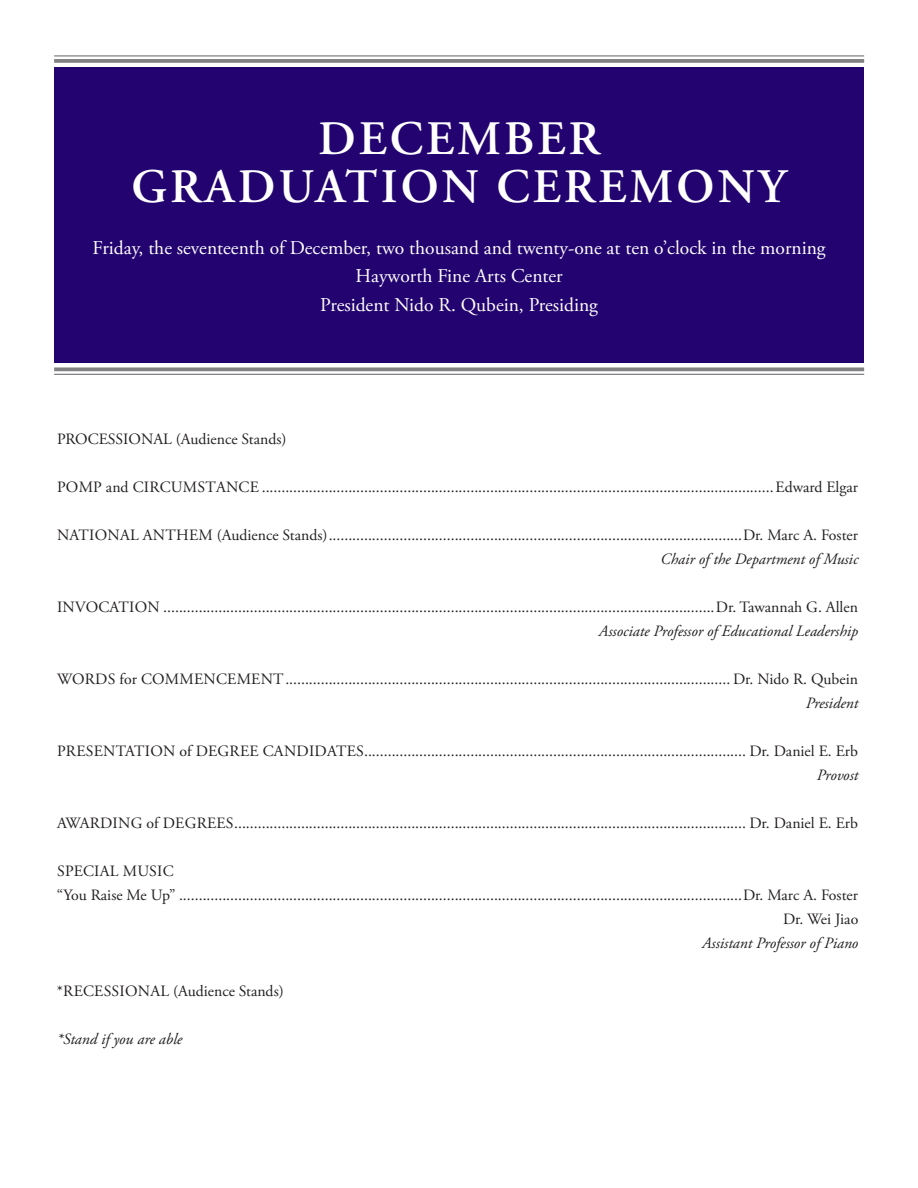
<style>
.page{position:relative;width:918px;height:1188px;background:#fff}
.page>*{position:absolute;margin:0;border:0;box-sizing:border-box;transform-origin:0 0}
.t1{font:600 48px "Adobe Garamond Pro";letter-spacing:.065em;color:#fff}
.t2{font:19.5px "Adobe Garamond Pro";color:#fff}
.t3{font:15.75px/24px "Adobe Garamond Pro";color:#231f20}
.t4{font:italic 15.75px/24px "Adobe Garamond Pro";color:#231f20;text-align:right}
.s1{font-style:normal}
</style>
<div class="page">
<div style="left:54px;top:67px;width:810px;height:296px;background:#22036f"></div>
<svg style="left:54px;top:367px;width:810px;height:4px;fill:#818183"></svg>
<hr style="left:54px;top:374px;width:810px;height:1px;background:#818183">
<hr style="left:54px;top:55px;width:810px;height:2px;background:#818183">
<svg style="left:54px;top:59px;width:810px;height:4px;fill:#858587"></svg>
<p class="t1" style="left:318px;top:111px;width:283px">DECEMBER</p>
<p class="t1" style="left:131px;top:159px;width:657px">GRADUATION CEREMONY</p>
<p class="t2" style="left:93px;top:236px;width:735px">Friday, the seventeenth of December, two thousand and twenty-one at ten o’clock in the morning</p>
<p class="t2" style="left:356px;top:265px;width:209px">Hayworth Fine Arts Center</p>
<p class="t2" style="left:320px;top:293px;width:279px">President Nido R. Qubein, Presiding</p>
<p class="t3" style="left:57px;top:428px;width:231px">PROCESSIONAL (Audience Stands)</p>
<p class="t3" style="left:57px;top:476px;width:802px">POMP and CIRCUMSTANCE ..................................................................................................................................Edward Elgar</p>
<p class="t3" style="left:57px;top:524px;width:802px">NATIONAL ANTHEM (Audience Stands).........................................................................................................Dr. Marc A. Foster</p>
<p class="t4" style="left:661px;top:548px;width:199px">Chair of the Department of Music</p>
<p class="t3" style="left:57px;top:596px;width:802px">INVOCATION ............................................................................................................................................Dr. Tawannah G. Allen</p>
<p class="t4" style="left:599px;top:620px;width:261px">Associate Professor of Educational Leadership</p>
<p class="t3" style="left:57px;top:668px;width:802px">WORDS for COMMENCEMENT................................................................................................................. Dr. Nido R. Qubein</p>
<p class="t4" style="left:806px;top:692px;width:54px">President</p>
<p class="t3" style="left:57px;top:740px;width:802px">PRESENTATION of DEGREE CANDIDATES................................................................................................. Dr. Daniel E. Erb</p>
<p class="t4" style="left:817px;top:764px;width:43px">Provost</p>
<p class="t3" style="left:57px;top:812px;width:802px">AWARDING of DEGREES.................................................................................................................................. Dr. Daniel E. Erb</p>
<p class="t3" style="left:57px;top:860px;width:803px">SPECIAL MUSIC<br>“You Raise Me Up” ...............................................................................................................................................Dr. Marc A. Foster</p>
<p class="t4" style="left:702px;top:908px;width:158px"><span class="s1">Dr. Wei Jiao<br></span>Assistant Professor of Piano</p>
<p class="t3" style="left:57px;top:980px;width:228px">*RECESSIONAL (Audience Stands)</p>
<p class="t4" style="left:57px;top:1028px;width:127px">*Stand if you are able</p>
</div>
